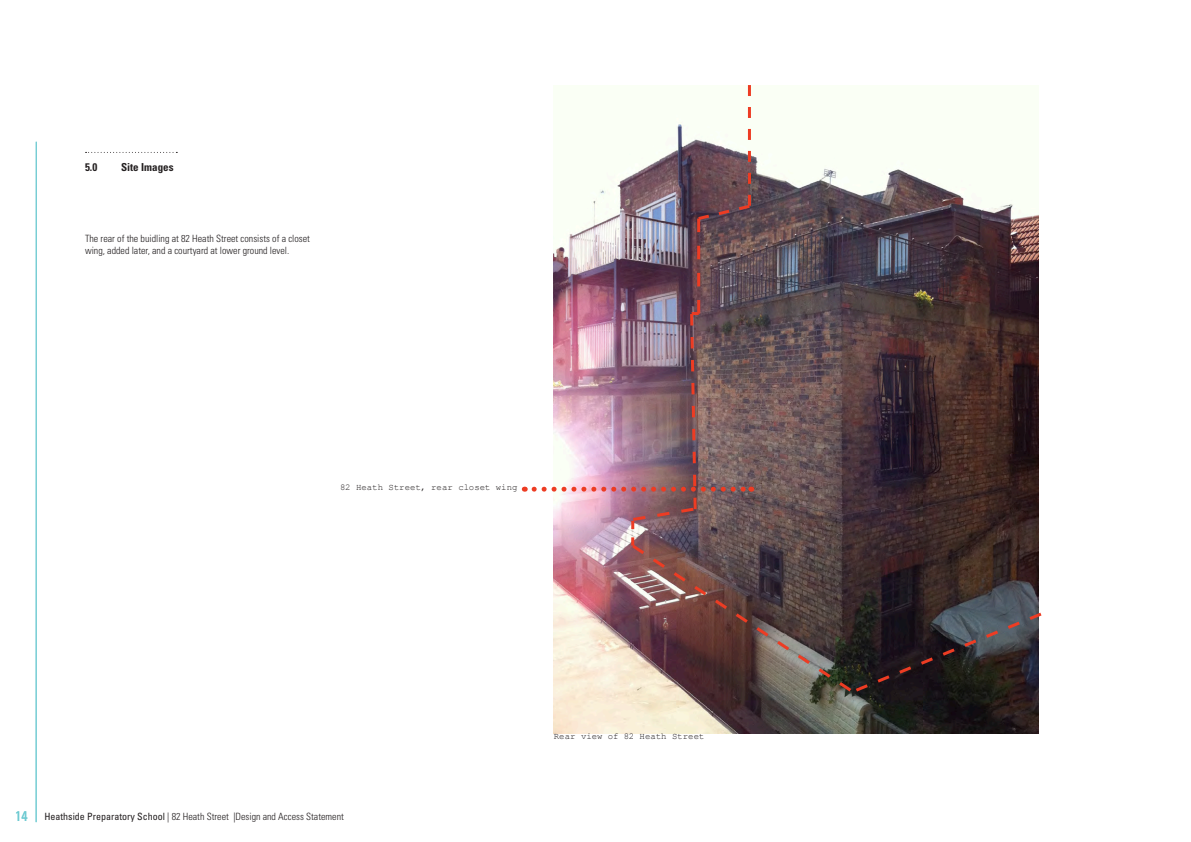
<style>
.page{position:relative;width:1191px;height:842px;background:#fff}
.page>*{position:absolute;margin:0;border:0;box-sizing:border-box;transform-origin:0 0}
.t1{font:700 condensed 11px "Univers";color:#231f20}
.t2{font:300 condensed 10px/12px "Univers";color:#231f20}
.t3{font:9px "Courier New";letter-spacing:.005em;color:#231f20}
.s1{font-weight:400;font-size:14px;color:#6fcbd2}
.s2{font-weight:400}
</style>
<div class="page">
<hr style="left:36px;top:142px;width:1px;height:680px;background:#6fcbd2">
<svg style="left:86px;top:152px;width:91px;height:1px"></svg>
<img style="left:554px;top:694px;width:484px;height:39px">
<img style="left:534px;top:85px;width:508px;height:609px">
<p class="t1" style="left:85px;top:160px;width:14px">5.0</p>
<p class="t1" style="left:121px;top:160px;width:54px">Site Images</p>
<p class="t2" style="left:85px;top:233px;width:226px">The rear of the buidling at 82 Heath Street consists of a closet wing, added later, and a courtyard at lower ground level.</p>
<p class="t3" style="left:340px;top:482px;width:179px">82 Heath Street, rear closet wing</p>
<p class="t2" style="left:15px;top:810px;width:330px"><span class="s1">14</span> <span class="s2">Heathside Preparatory School</span> | 82 Heath Street |Design and Access Statement</p>
<p class="t3" style="left:554px;top:730px;width:152px">Rear view of 82 Heath Street</p>
</div>
